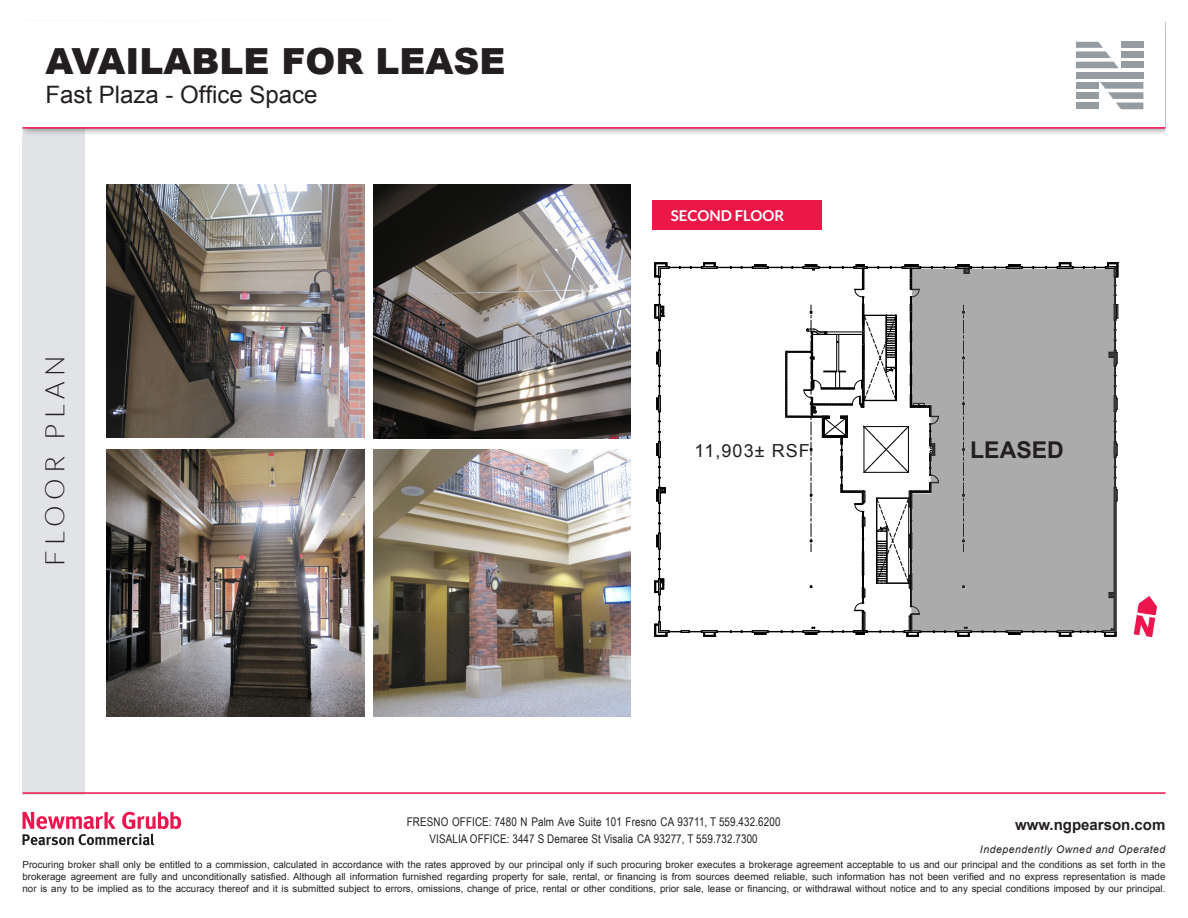
<style>
.page{position:relative;width:1188px;height:918px;background:#fff}
.page>*{position:absolute;margin:0;border:0;box-sizing:border-box;transform-origin:0 0}
.t1{font:900 36px "Arial";color:#231f20}
.t2{font:300 27px "Lato";letter-spacing:.2em;color:#231f20}
.t3{font:24px "Arial";color:#231f20}
.t4{font:700 23.1px "Arial";color:#231f20}
.t5{font:18px "Arial";letter-spacing:.06em;color:#231f20}
.t6{font:700 15px "Arial";color:#231f20}
.t7{font:700 15px "Lato";color:#fff}
.t8{font:12px "Arial Narrow";letter-spacing:.01em;color:#231f20}
.t9{font:italic 10.5px "Arial";letter-spacing:.05em;color:#231f20}
.t10{font:9.75px/12px "Arial";color:#231f20;text-align:justify}
</style>
<div class="page">
<svg style="left:654px;top:262px;width:465px;height:375px"></svg>
<div style="left:911px;top:269px;width:205px;height:362px;background:#ababac"></div>
<img style="left:373px;top:184px;width:258px;height:254px">
<img style="left:373px;top:449px;width:258px;height:267px">
<img style="left:107px;top:449px;width:257px;height:267px">
<svg style="left:1133px;top:596px;width:24px;height:42px"></svg>
<img style="left:107px;top:184px;width:257px;height:254px">
<div style="left:653px;top:201px;width:169px;height:29px;background:#ed1747"></div>
<div style="left:22px;top:127px;width:63px;height:668px;background:#e1e3e6"></div>
<svg style="left:22px;top:21px;width:1144px;height:116px"></svg>
<hr style="left:22px;top:127px;width:1144px;height:2px;background:#ed154e">
<hr style="left:22px;top:792px;width:1144px;height:2px;background:#ed154e">
<div style="left:1121px;top:42px;width:22px;height:6px;background:#959ca1"></div>
<div style="left:1121px;top:62px;width:22px;height:6px;background:#959ca1"></div>
<div style="left:1121px;top:51px;width:22px;height:7px;background:#959ca1"></div>
<svg style="left:1076px;top:42px;width:43px;height:26px"></svg>
<div style="left:1076px;top:82px;width:22px;height:7px;background:#959ca1"></div>
<div style="left:1076px;top:92px;width:22px;height:7px;background:#959ca1"></div>
<div style="left:1076px;top:103px;width:22px;height:6px;background:#959ca1"></div>
<svg style="left:1100px;top:82px;width:43px;height:27px"></svg>
<div style="left:1076px;top:72px;width:67px;height:6px;background:#959ca1"></div>
<svg style="left:23px;top:812px;width:158px;height:33px"></svg>
<p class="t1" style="left:45px;top:35px;width:462px">AVAILABLE FOR LEASE</p>
<p class="t3" style="left:45px;top:78px;width:274px">Fast Plaza - Office Space</p>
<p class="t2" style="left:40px;top:566px;width:211px;rotate:-90deg">FLOOR PLAN</p>
<p class="t7" style="left:671px;top:207px;width:115px">SECOND FLOOR</p>
<p class="t5" style="left:695px;top:439px;width:117px">11,903± RSF</p>
<p class="t4" style="left:970px;top:435px;width:95px">LEASED</p>
<p class="t8" style="left:407px;top:813px;width:375px">FRESNO OFFICE: 7480 N Palm Ave Suite 101 Fresno CA 93711, T 559.432.6200</p>
<p class="t6" style="left:1015px;top:815px;width:152px">www.ngpearson.com</p>
<p class="t8" style="left:430px;top:830px;width:330px">VISALIA OFFICE: 3447 S Demaree St Visalia CA 93277, T 559.732.7300</p>
<p class="t9" style="left:980px;top:843px;width:187px">Independently Owned and Operated</p>
<p class="t10" style="left:22px;top:859px;width:1144px">Procuring broker shall only be entitled to a commission, calculated in accordance with the rates approved by our principal only if such procuring broker executes a brokerage agreement acceptable to us and our principal and the conditions as set forth in the brokerage agreement are fully and unconditionally satisfied. Although all information furnished regarding property for sale, rental, or financing is from sources deemed reliable, such information has not been verified and no express representation is made nor is any to be implied as to the accuracy thereof and it is submitted subject to errors, omissions, change of price, rental or other conditions, prior sale, lease or financing, or withdrawal without notice and to any special conditions imposed by our principal.</p>
</div>
